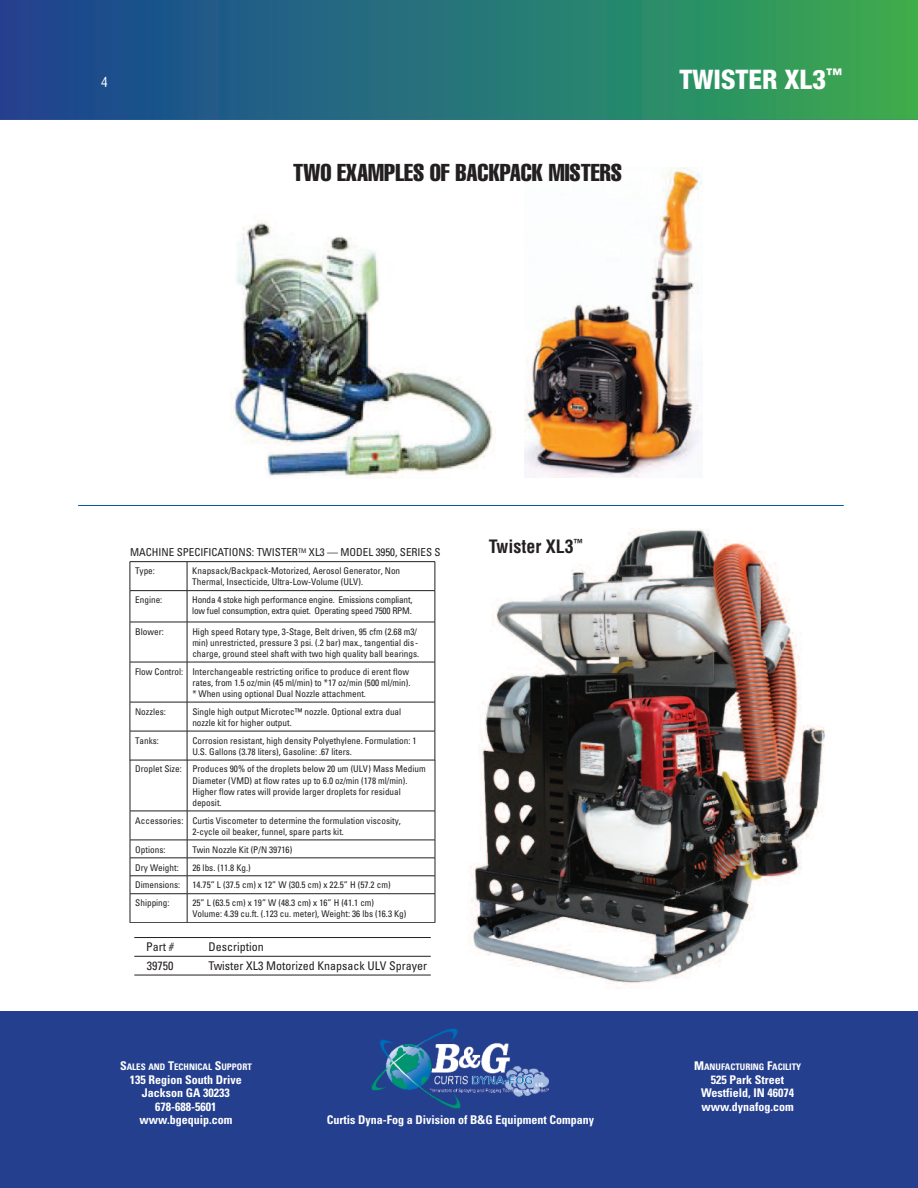
<style>
.page{position:relative;width:918px;height:1188px;background:#fff}
.page>*{position:absolute;margin:0;border:0;box-sizing:border-box;transform-origin:0 0}
.t1{font:800 condensed 27px "Helvetica Neue";color:#fff}
.t2{font:extra-condensed 24px "Helvetica";color:#231f20}
.t3{font:700 condensed 18px "Helvetica";color:#231f20}
.t4{font:800 condensed 16.2px "Helvetica Neue";color:#fff}
.t5{font:condensed 13.5px "Helvetica";color:#fff}
.t6{font:700 condensed 12px/13.5px "Univers";color:#fff;text-align:center}
.t7{font:condensed 12px "Univers";color:#231f20}
.t8{font:condensed 10.95px "Univers";color:#231f20}
.t9{font:condensed 9.15px/11.1px "Univers";color:#231f20}
.t10{font:condensed 9.15px/11.1px "Univers";letter-spacing:-.02em;color:#231f20}
.t11{font:700 condensed 9px "Univers";color:#fff}
.s1{font-size:12px}
</style>
<div class="page">
<div style="left:0;top:0;width:918px;height:120px;background:linear-gradient(to right,#194197,#36ab53)"></div>
<hr style="left:78px;top:505px;width:766px;height:1px;background:#015ba9">
<img style="left:234px;top:216px;width:259px;height:262px">
<img style="left:525px;top:167px;width:177px;height:311px">
<hr style="left:130px;top:561px;width:57px;height:1px;background:#231f20">
<svg style="left:130px;top:562px;width:1px;height:28px"></svg>
<hr style="left:187px;top:561px;width:248px;height:1px;background:#231f20">
<svg style="left:187px;top:562px;width:1px;height:28px"></svg>
<svg style="left:435px;top:562px;width:1px;height:28px"></svg>
<hr style="left:130px;top:590px;width:57px;height:1px;background:#231f20">
<hr style="left:130px;top:591px;width:1px;height:31px;background:#231f20">
<hr style="left:187px;top:590px;width:248px;height:1px;background:#231f20">
<hr style="left:187px;top:591px;width:1px;height:31px;background:#231f20">
<hr style="left:435px;top:591px;width:1px;height:31px;background:#231f20">
<hr style="left:130px;top:622px;width:57px;height:1px;background:#231f20">
<hr style="left:130px;top:622px;width:1px;height:40px;background:#231f20">
<hr style="left:187px;top:622px;width:248px;height:1px;background:#231f20">
<hr style="left:187px;top:622px;width:1px;height:40px;background:#231f20">
<hr style="left:435px;top:622px;width:1px;height:40px;background:#231f20">
<hr style="left:130px;top:662px;width:57px;height:1px;background:#231f20">
<hr style="left:130px;top:662px;width:1px;height:40px;background:#231f20">
<hr style="left:187px;top:662px;width:248px;height:1px;background:#231f20">
<hr style="left:187px;top:662px;width:1px;height:40px;background:#231f20">
<hr style="left:435px;top:662px;width:1px;height:40px;background:#231f20">
<hr style="left:130px;top:702px;width:57px;height:1px;background:#231f20">
<hr style="left:187px;top:702px;width:248px;height:1px;background:#231f20">
<hr style="left:130px;top:731px;width:57px;height:1px;background:#231f20">
<svg style="left:130px;top:702px;width:1px;height:58px"></svg>
<hr style="left:187px;top:731px;width:248px;height:1px;background:#231f20">
<svg style="left:187px;top:702px;width:1px;height:58px"></svg>
<svg style="left:435px;top:702px;width:1px;height:58px"></svg>
<hr style="left:130px;top:760px;width:57px;height:1px;background:#231f20">
<hr style="left:187px;top:760px;width:248px;height:1px;background:#231f20">
<hr style="left:130px;top:760px;width:1px;height:51px;background:#231f20">
<hr style="left:187px;top:760px;width:1px;height:51px;background:#231f20">
<hr style="left:435px;top:760px;width:1px;height:51px;background:#231f20">
<hr style="left:130px;top:811px;width:57px;height:1px;background:#231f20">
<hr style="left:187px;top:811px;width:248px;height:1px;background:#231f20">
<hr style="left:130px;top:840px;width:57px;height:1px;background:#231f20">
<hr style="left:187px;top:840px;width:248px;height:1px;background:#231f20">
<hr style="left:130px;top:858px;width:57px;height:1px;background:#231f20">
<hr style="left:187px;top:858px;width:248px;height:1px;background:#231f20">
<hr style="left:130px;top:876px;width:57px;height:1px;background:#231f20">
<hr style="left:187px;top:876px;width:248px;height:1px;background:#231f20">
<hr style="left:130px;top:893px;width:57px;height:1px;background:#231f20">
<svg style="left:130px;top:811px;width:1px;height:111px"></svg>
<hr style="left:187px;top:893px;width:248px;height:1px;background:#231f20">
<svg style="left:187px;top:811px;width:1px;height:111px"></svg>
<svg style="left:435px;top:811px;width:1px;height:112px"></svg>
<hr style="left:130px;top:922px;width:57px;height:1px;background:#231f20">
<hr style="left:187px;top:922px;width:248px;height:1px;background:#231f20">
<img style="left:469px;top:529px;width:356px;height:459px">
<hr style="left:134px;top:937px;width:297px;height:1px;background:#231f20">
<hr style="left:134px;top:956px;width:297px;height:1px;background:#231f20">
<hr style="left:134px;top:975px;width:297px;height:1px;background:#231f20">
<div style="left:0;top:1012px;width:918px;height:176px;background:#253f8f"></div>
<img style="left:372px;top:1029px;width:176px;height:79px">
<h3 class="t5" style="left:101px;top:77px;width:8px">4</h3>
<h2 class="t2" style="left:293px;top:163px;width:330px">TWO EXAMPLES OF BACKPACK MISTERS</h2>
<h3 class="t4" style="left:826px;top:68px;width:18px">™</h3>
<h1 class="t1" style="left:680px;top:69px;width:148px">TWISTER XL3</h1>
<p class="t8" style="left:130px;top:548px;width:312px">MACHINE SPECIFICATIONS: TWISTER<sup>TM</sup> XL3 — MODEL 3950, SERIES S</p>
<p class="t9" style="left:135px;top:566px;width:21px">Type:</p>
<p class="t9" style="left:192px;top:566px;width:209px">Knapsack/Backpack-Motorized, Aerosol Generator, Non<br>Thermal, Insecticide, Ultra-Low-Volume (ULV).</p>
<p class="t9" style="left:135px;top:595px;width:29px">Engine:</p>
<p class="t10" style="left:192px;top:595px;width:222px">Honda 4 stoke high performance engine. Emissions compliant, low fuel consumption, extra quiet. Operating speed 7500 RPM.</p>
<p class="t9" style="left:135px;top:627px;width:30px">Blower:</p>
<p class="t9" style="left:192px;top:627px;width:228px">High speed Rotary type, 3-Stage, Belt driven, 95 cfm (2.68 m3/ min) unrestricted, pressure 3 psi. (.2 bar) max., tangential dis - charge, ground steel shaft with two high quality ball bearings.</p>
<p class="t9" style="left:192px;top:667px;width:220px;text-indent:-57px">Flow Control: Interchangeable restricting orifice to produce di erent flow rates, from 1.5 oz/min (45 ml/min) to *17 oz/min (500 ml/min). * When using optional Dual Nozzle attachment.</p>
<p class="t9" style="left:135px;top:707px;width:32px">Nozzles:</p>
<p class="t9" style="left:192px;top:707px;width:210px">Single high output Microtec™ nozzle. Optional extra dual nozzle kit for higher output.</p>
<p class="t9" style="left:135px;top:736px;width:25px">Tanks:</p>
<p class="t9" style="left:192px;top:736px;width:226px">Corrosion resistant, high density Polyethylene. Formulation: 1<br>U.S. Gallons (3.78 liters), Gasoline: .67 liters.</p>
<p class="t9" style="left:192px;top:764px;width:235px;text-indent:-57px">Droplet Size: Produces 90% of the droplets below 20 um (ULV) Mass Medium Diameter (VMD) at flow rates up to 6.0 oz/min (178 ml/min).<br>Higher flow rates will provide larger droplets for residual deposit.</p>
<p class="t9" style="left:135px;top:816px;width:267px;text-align:center">Accessories: Curtis Viscometer to determine the formulation viscosity,<br>2-cycle oil beaker, funnel, spare parts kit.</p>
<p class="t9" style="left:135px;top:845px;width:32px">Options:</p>
<p class="t9" style="left:192px;top:845px;width:101px">Twin Nozzle Kit (P/N 39716)</p>
<p class="t9" style="left:135px;top:862px;width:45px">Dry Weight:</p>
<p class="t9" style="left:192px;top:862px;width:60px">26 lbs. (11.8 Kg.)</p>
<p class="t9" style="left:135px;top:880px;width:47px">Dimensions:</p>
<p class="t9" style="left:192px;top:880px;width:200px">14.75” L (37.5 cm) x 12” W (30.5 cm) x 22.5” H (57.2 cm)</p>
<p class="t9" style="left:135px;top:898px;width:36px">Shipping:</p>
<p class="t9" style="left:192px;top:898px;width:216px">25” L (63.5 cm) x 19” W (48.3 cm) x 16” H (41.1 cm)<br>Volume: 4.39 cu.ft. (.123 cu. meter), Weight: 36 lbs (16.3 Kg)</p>
<h3 class="t7" style="left:146px;top:943px;width:29px">Part #</h3>
<h3 class="t7" style="left:209px;top:943px;width:57px">Description</h3>
<h3 class="t7" style="left:147px;top:961px;width:28px">39750</h3>
<h3 class="t7" style="left:209px;top:961px;width:220px">Twister XL3 Motorized Knapsack ULV Sprayer</h3>
<h3 class="t3" style="left:489px;top:539px;width:96px">Twister XL3<sup>™</sup></h3>
<p class="t11" style="left:120px;top:1064px;width:133px"><span class="s1">S</span>ALES AND <span class="s1">T</span>ECHNICAL <span class="s1">S</span>UPPORT</p>
<h3 class="t6" style="left:130px;top:1074px;width:113px">135 Region South Drive<br>Jackson GA 30233<br>678-688-5601 www.bgequip.com</h3>
<h3 class="t6" style="left:327px;top:1114px;width:269px">Curtis Dyna-Fog a Division of B&amp;G Equipment Company</h3>
<p class="t11" style="left:694px;top:1064px;width:109px"><span class="s1">M</span>ANUFACTURING <span class="s1">F</span>ACILITY</p>
<h3 class="t6" style="left:701px;top:1074px;width:94px">525 Park Street<br>Westfield, IN 46074 www.dynafog.com</h3>
</div>
